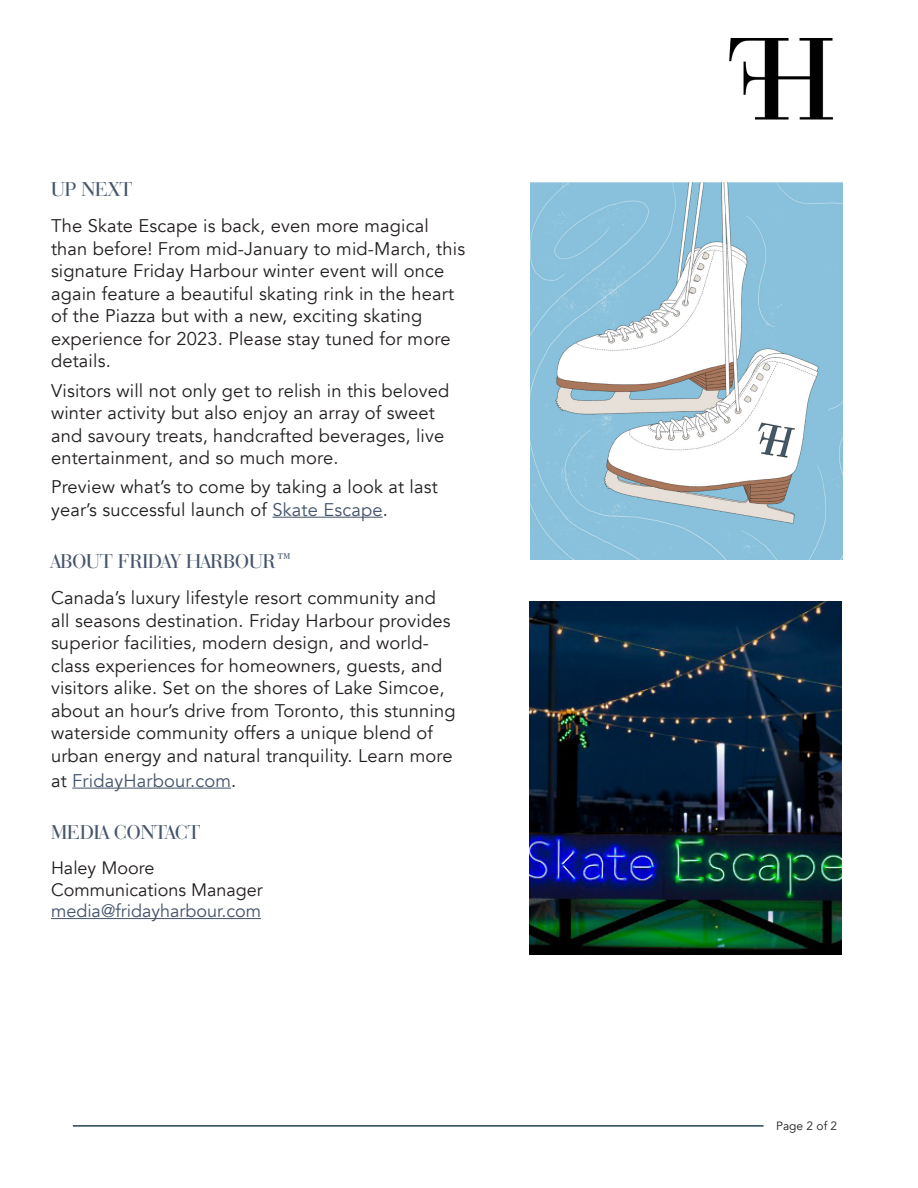
<style>
.page{position:relative;width:918px;height:1188px;background:#fff}
.page>*{position:absolute;margin:0;border:0;box-sizing:border-box;transform-origin:0 0}
.t1{font:21px "Bauer Bodoni BT";color:#44546a}
.t2{font:18.3px/22.5px "Avenir";letter-spacing:.01em;color:#231f20}
.t3{font:18.3px "Avenir";letter-spacing:.01em;color:#44546a}
.t4{font:18px/21.6px "Avenir";color:#231f20}
.t5{font:18px "Avenir";color:#44546a}
.t6{font:12px "Avenir";color:#231f20}
.s1{color:#44546a}
.s2{color:#231f20}
</style>
<div class="page">
<hr style="left:73px;top:1125px;width:691px;height:2px;background:#264452">
<hr style="left:272px;top:517px;width:111px;height:1px;background:#44546a">
<hr style="left:72px;top:788px;width:159px;height:1px;background:#44546a">
<hr style="left:51px;top:918px;width:210px;height:1px;background:#44546a">
<img style="left:530px;top:182px;width:312px;height:378px">
<img style="left:529px;top:602px;width:312px;height:353px">
<img style="left:729px;top:39px;width:104px;height:81px">
<p class="t1" style="left:51px;top:177px;width:83px">UP NEXT</p>
<p class="t2" style="left:51px;top:215px;width:416px">The Skate Escape is back, even more magical than before! From mid-January to mid-March, this signature Friday Harbour winter event will once again feature a beautiful skating rink in the heart of the Piazza but with a new, exciting skating experience for 2023. Please stay tuned for more details.</p>
<p class="t2" style="left:51px;top:379px;width:400px">Visitors will not only get to relish in this beloved winter activity but also enjoy an array of sweet and savoury treats, handcrafted beverages, live entertainment, and so much more.</p>
<p class="t2" style="left:51px;top:476px;width:388px">Preview what’s to come by taking a look at last year’s successful launch of <span class="s1">Skate Escape</span>.</p>
<p class="t1" style="left:51px;top:548px;width:243px">ABOUT FRIDAY HARBOUR™</p>
<p class="t2" style="left:51px;top:587px;width:406px">Canada’s luxury lifestyle resort community and all seasons destination. Friday Harbour provides superior facilities, modern design, and world&shy;class experiences for homeowners, guests, and visitors alike. Set on the shores of Lake Simcoe, about an hour’s drive from Toronto, this stunning waterside community offers a unique blend of urban energy and natural tranquility. Learn more</p>
<p class="t3" style="left:51px;top:770px;width:187px"><span class="s2">at</span> FridayHarbour.com<span class="s2">.</span></p>
<p class="t1" style="left:51px;top:819px;width:151px">MEDIA CONTACT</p>
<p class="t4" style="left:51px;top:857px;width:213px">Haley Moore<br>Communications Manager</p>
<p class="t5" style="left:51px;top:900px;width:212px">media@fridayharbour.com</p>
<p class="t6" style="left:776px;top:1118px;width:63px">Page 2 of 2</p>
</div>
